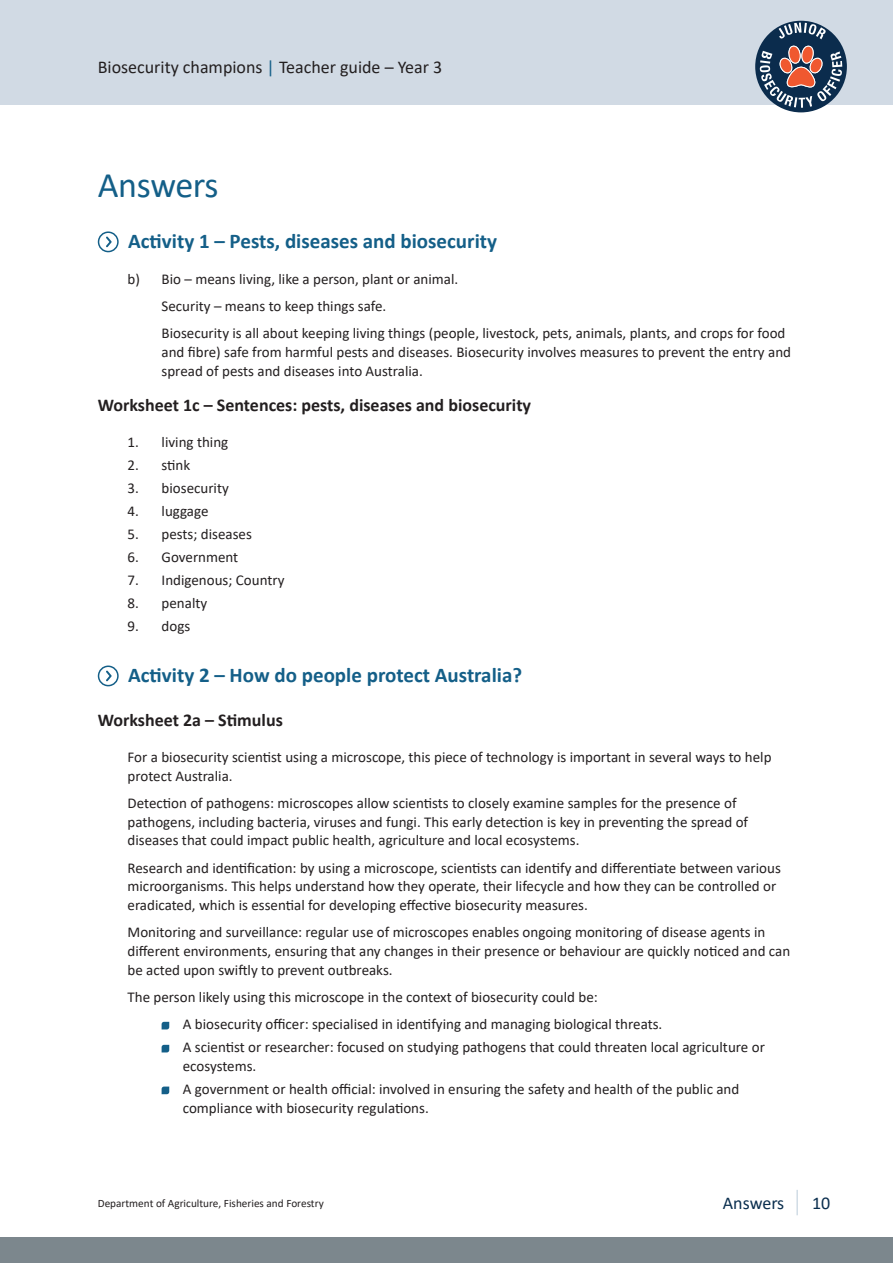
<style>
.page{position:relative;width:893px;height:1263px;background:#fff}
.page>*{position:absolute;margin:0;border:0;box-sizing:border-box;transform-origin:0 0}
.Heading_1{font:36px "Calibri";letter-spacing:-.015em;color:#145f88}
.Heading_4{font:700 21px "Calibri";color:#145f88}
.Heading_5{font:700 18px "Calibri";color:#231f20}
.t1{font:18px "Calibri";color:#231f20}
.t2{font:18px "Calibri";color:#0a2e4e}
.Body_copy{font:15px/18.8px "Calibri";color:#231f20}
.t3{font:11.25px "Calibri";color:#231f20}
.s1{color:#145f88}
</style>
<div class="page">
<div style="left:0;top:0;width:893px;height:104px;background:#d1dae4"></div>
<div style="left:755px;top:21px;width:92px;height:91px;background:#0b2c4d;border-radius:50%"></div>
<svg style="left:779px;top:23px;width:47px;height:16px"></svg>
<svg style="left:760px;top:45px;width:82px;height:63px"></svg>
<div style="left:0;top:1237px;width:893px;height:26px;background:#7c878d"></div>
<hr style="left:796px;top:1190px;width:2px;height:25px;background:#d1dde6">
<div style="left:98px;top:231px;width:21px;height:21px;border:2px solid #145f88;border-radius:50%"></div>
<svg style="left:106px;top:236px;width:6px;height:11px"></svg>
<div style="left:98px;top:665px;width:21px;height:21px;border:2px solid #145f88;border-radius:50%"></div>
<svg style="left:106px;top:670px;width:6px;height:11px"></svg>
<svg style="left:162px;top:1022px;width:7px;height:7px"></svg>
<svg style="left:162px;top:1045px;width:7px;height:7px"></svg>
<svg style="left:162px;top:1086px;width:7px;height:8px"></svg>
<p class="t1" style="left:98px;top:55px;width:346px">Biosecurity champions <span class="s1">|</span> Teacher guide – Year 3</p>
<p class="Heading_1" style="left:98px;top:160px;width:122px">Answers</p>
<p class="Heading_4" style="left:128px;top:226px;width:370px">Activity 1 – Pests, diseases and biosecurity</p>
<p class="Body_copy" style="left:128px;top:269px;width:332px">b) Bio – means living, like a person, plant or animal.</p>
<p class="Body_copy" style="left:162px;top:296px;width:226px">Security – means to keep things safe.</p>
<p class="Body_copy" style="left:162px;top:323px;width:631px">Biosecurity is all about keeping living things (people, livestock, pets, animals, plants, and crops for food and fibre) safe from harmful pests and diseases. Biosecurity involves measures to prevent the entry and spread of pests and diseases into Australia.</p>
<p class="Heading_5" style="left:98px;top:393px;width:435px">Worksheet 1c – Sentences: pests, diseases and biosecurity</p>
<p class="Body_copy" style="left:128px;top:432px;width:102px">1. living thing</p>
<p class="Body_copy" style="left:128px;top:455px;width:64px">2. stink</p>
<p class="Body_copy" style="left:128px;top:478px;width:103px">3. biosecurity</p>
<p class="Body_copy" style="left:128px;top:501px;width:82px">4. luggage</p>
<p class="Body_copy" style="left:128px;top:524px;width:126px">5. pests; diseases</p>
<p class="Body_copy" style="left:128px;top:547px;width:112px">6. Government</p>
<p class="Body_copy" style="left:128px;top:570px;width:158px">7. Indigenous; Country</p>
<p class="Body_copy" style="left:128px;top:593px;width:81px">8. penalty</p>
<p class="Body_copy" style="left:128px;top:616px;width:64px">9. dogs</p>
<p class="Heading_4" style="left:128px;top:660px;width:395px">Activity 2 – How do people protect Australia?</p>
<p class="Heading_5" style="left:98px;top:707px;width:187px">Worksheet 2a – Stimulus</p>
<p class="Body_copy" style="left:128px;top:747px;width:645px">For a biosecurity scientist using a microscope, this piece of technology is important in several ways to help protect Australia.</p>
<p class="Body_copy" style="left:128px;top:793px;width:622px">Detection of pathogens: microscopes allow scientists to closely examine samples for the presence of pathogens, including bacteria, viruses and fungi. This early detection is key in preventing the spread of diseases that could impact public health, agriculture and local ecosystems.</p>
<p class="Body_copy" style="left:128px;top:858px;width:655px">Research and identification: by using a microscope, scientists can identify and differentiate between various microorganisms. This helps understand how they operate, their lifecycle and how they can be controlled or eradicated, which is essential for developing effective biosecurity measures.</p>
<p class="Body_copy" style="left:128px;top:923px;width:664px">Monitoring and surveillance: regular use of microscopes enables ongoing monitoring of disease agents in different environments, ensuring that any changes in their presence or behaviour are quickly noticed and can be acted upon swiftly to prevent outbreaks.</p>
<p class="Body_copy" style="left:128px;top:987px;width:472px">The person likely using this microscope in the context of biosecurity could be:</p>
<p class="Body_copy" style="left:183px;top:1015px;width:481px">A biosecurity officer: specialised in identifying and managing biological threats.</p>
<p class="Body_copy" style="left:183px;top:1038px;width:584px">A scientist or researcher: focused on studying pathogens that could threaten local agriculture or ecosystems.</p>
<p class="Body_copy" style="left:183px;top:1079px;width:558px">A government or health official: involved in ensuring the safety and health of the public and compliance with biosecurity regulations.</p>
<p class="t3" style="left:98px;top:1195px;width:227px">Department of Agriculture, Fisheries and Forestry</p>
<p class="t2" style="left:812px;top:1191px;width:20px">10</p>
<p class="t2" style="left:723px;top:1191px;width:63px">Answers</p>
</div>
